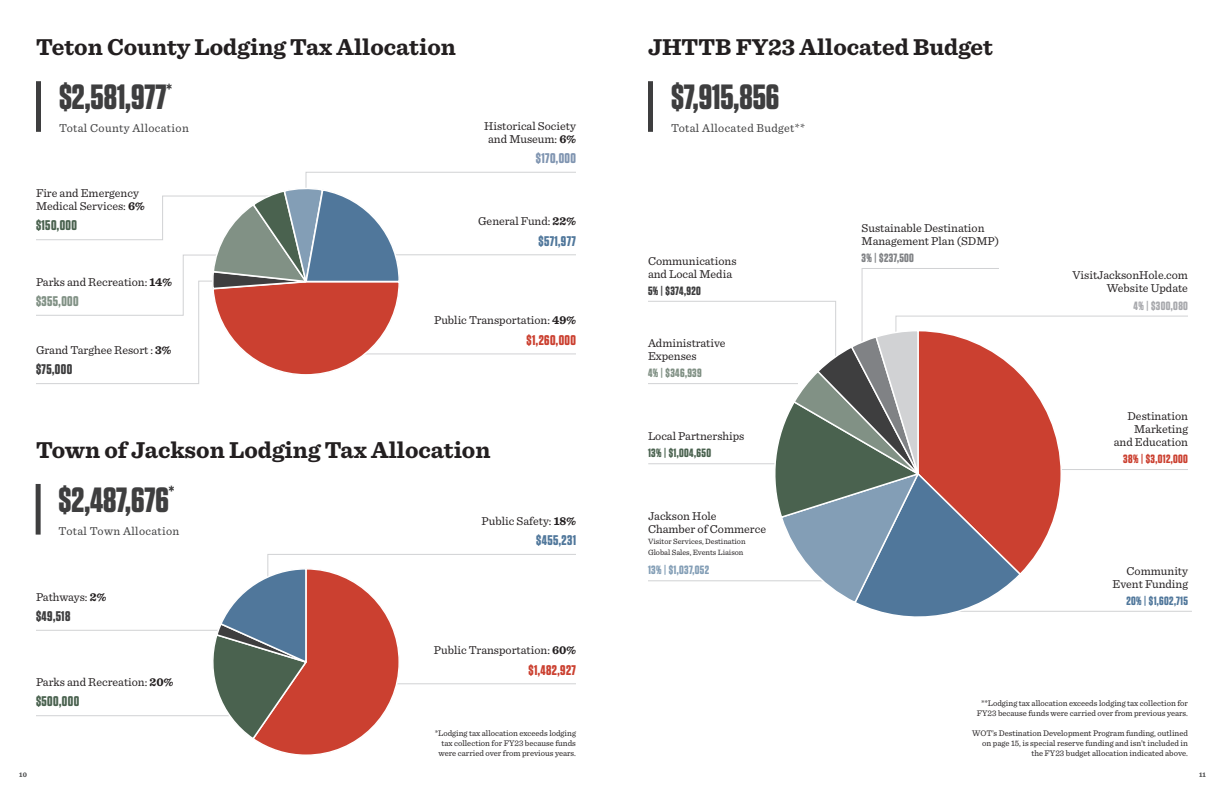
<style>
.page{position:relative;width:1224px;height:792px;background:#fff}
.page>*{position:absolute;margin:0;border:0;box-sizing:border-box;transform-origin:0 0}
.t1{font:700 35px "Tungsten";color:#3e3e3f}
.t2{font:700 24px "Sentinel";color:#231f20}
.t3{font:700 14px "Tungsten";letter-spacing:.03em;color:#cb4030}
.t4{font:700 14px "Tungsten";letter-spacing:.03em;color:#4a624f}
.t5{font:700 14px "Tungsten";letter-spacing:.03em;color:#50779b}
.t6{font:700 14px "Tungsten";letter-spacing:.03em;color:#3e3e3f}
.t7{font:700 14px "Tungsten";letter-spacing:.03em;color:#819185}
.t8{font:700 14px "Tungsten";letter-spacing:.03em;color:#8095b1}
.t9{font:12px/13px "Sentinel";color:#231f20}
.t10{font:12px "Sentinel";letter-spacing:.03em;color:#3e3e3f}
.t11{font:700 12px "Tungsten";letter-spacing:.03em;color:#cb4030}
.t12{font:700 12px "Tungsten";letter-spacing:.03em;color:#50779b}
.t13{font:700 12px "Tungsten";letter-spacing:.03em;color:#4a624f}
.t14{font:700 12px "Tungsten";letter-spacing:.03em;color:#839eb6}
.t15{font:700 12px "Tungsten";letter-spacing:.03em;color:#808285}
.t16{font:700 12px "Tungsten";letter-spacing:.03em;color:#3e3e3f}
.t17{font:700 12px "Tungsten";letter-spacing:.03em;color:#a8a9ad}
.t18{font:700 12px "Tungsten";letter-spacing:.03em;color:#819185}
.t19{font:8.5px/10px "Sentinel";color:#231f20;text-align:right}
.t20{font:8px/11px "Sentinel";color:#231f20}
.t21{font:700 7px "Sentinel";color:#4b4c4d}
.s1{font-weight:700}
</style>
<div class="page">
<div style="left:36px;top:81px;width:5px;height:51px;background:#3e3e3f"></div>
<div style="left:36px;top:484px;width:5px;height:51px;background:#3e3e3f"></div>
<div style="left:648px;top:81px;width:5px;height:51px;background:#3e3e3f"></div>
<hr style="left:36px;top:630px;width:188px;height:1px;background:#d1d2d4">
<hr style="left:36px;top:715px;width:208px;height:1px;background:#d1d2d4">
<svg style="left:648px;top:268px;width:544px;height:349px"></svg>
<svg style="left:36px;top:172px;width:540px;height:212px"></svg>
<svg style="left:213px;top:554px;width:363px;height:201px"></svg>
<h2 class="t2" style="left:36px;top:28px;width:422px">Teton County Lodging Tax Allocation</h2>
<h2 class="t2" style="left:648px;top:28px;width:347px">JHTTB FY23 Allocated Budget</h2>
<h1 class="t1" style="left:59px;top:78px;width:115px">$2,581,977<sup>*</sup></h1>
<p class="t10" style="left:59px;top:119px;width:131px">Total County Allocation</p>
<p class="t9" style="left:484px;top:119px;width:93px;text-align:center">Historical Society and Museum: <span class="s1">6%</span></p>
<p class="t8" style="left:536px;top:151px;width:42px">$170,000</p>
<p class="t9" style="left:36px;top:186px;width:110px">Fire and Emergency<br>Medical Services: <span class="s1">6%</span></p>
<p class="t4" style="left:36px;top:218px;width:42px">$150,000</p>
<p class="t9" style="left:478px;top:214px;width:99px">General Fund: <span class="s1">22%</span></p>
<p class="t5" style="left:538px;top:233px;width:39px">$571,977</p>
<p class="t9" style="left:36px;top:275px;width:138px">Parks and Recreation: <span class="s1">14%</span></p>
<p class="t7" style="left:36px;top:294px;width:44px">$355,000</p>
<p class="t9" style="left:36px;top:343px;width:137px">Grand Targhee Resort : <span class="s1">3%</span></p>
<p class="t6" style="left:36px;top:362px;width:38px">$75,000</p>
<p class="t9" style="left:434px;top:313px;width:143px">Public Transportation: <span class="s1">49%</span></p>
<p class="t3" style="left:527px;top:332px;width:51px">$1,260,000</p>
<h2 class="t2" style="left:36px;top:431px;width:456px">Town of Jackson Lodging Tax Allocation</h2>
<h1 class="t1" style="left:59px;top:481px;width:117px">$2,487,676<sup>*</sup></h1>
<p class="t10" style="left:59px;top:522px;width:122px">Total Town Allocation</p>
<p class="t9" style="left:36px;top:590px;width:72px">Pathways: <span class="s1">2%</span></p>
<p class="t6" style="left:36px;top:609px;width:36px">$49,518</p>
<p class="t9" style="left:36px;top:675px;width:139px">Parks and Recreation: <span class="s1">20%</span></p>
<p class="t4" style="left:36px;top:694px;width:45px">$500,000</p>
<p class="t9" style="left:482px;top:514px;width:96px">Public Safety: <span class="s1">18%</span></p>
<p class="t5" style="left:536px;top:533px;width:41px">$455,231</p>
<p class="t9" style="left:434px;top:643px;width:144px">Public Transportation: <span class="s1">60%</span></p>
<p class="t3" style="left:529px;top:662px;width:49px">$1,482,927</p>
<p class="t19" style="left:435px;top:727px;width:143px">*Lodging tax allocation exceeds lodging tax collection for FY23 because funds were carried over from previous years.</p>
<h1 class="t1" style="left:671px;top:78px;width:110px">$7,915,856</h1>
<p class="t10" style="left:671px;top:119px;width:136px">Total Allocated Budget**</p>
<p class="t9" style="left:862px;top:221px;width:139px">Sustainable Destination<br>Management Plan (SDMP)</p>
<p class="t9" style="left:648px;top:253px;width:90px">Communications</p>
<p class="t15" style="left:862px;top:251px;width:54px">3% | $237,500</p>
<p class="t9" style="left:648px;top:266px;width:86px">and Local Media</p>
<p class="t16" style="left:648px;top:284px;width:54px">5% | $374,920</p>
<p class="t9" style="left:648px;top:336px;width:79px">Administrative<br>Expenses</p>
<p class="t18" style="left:648px;top:367px;width:55px">4% | $346,939</p>
<p class="t9" style="left:648px;top:429px;width:98px">Local Partnerships</p>
<p class="t13" style="left:648px;top:447px;width:65px">13% | $1,004,650</p>
<p class="t9" style="left:648px;top:509px;width:120px">Jackson Hole<br>Chamber of Commerce</p>
<p class="t20" style="left:648px;top:536px;width:99px">Visitor Services, Destination<br>Global Sales, Events Liaison</p>
<p class="t14" style="left:648px;top:564px;width:63px">13% | $1,037,052</p>
<p class="t9" style="left:1073px;top:268px;width:117px;text-align:right">VisitJacksonHole.com<br>Website Update</p>
<p class="t17" style="left:1134px;top:299px;width:56px">4% | $300,080</p>
<p class="t9" style="left:1114px;top:409px;width:76px;text-align:right">Destination<br>Marketing and Education</p>
<p class="t11" style="left:1123px;top:452px;width:66px">38% | $3,012,000</p>
<p class="t9" style="left:1113px;top:563px;width:77px;text-align:right">Community<br>Event Funding</p>
<p class="t12" style="left:1126px;top:594px;width:63px">20% | $1,602,715</p>
<p class="t19" style="left:977px;top:697px;width:213px;text-align:center">**Lodging tax allocation exceeds lodging tax collection for<br>FY23 because funds were carried over from previous years.</p>
<p class="t19" style="left:972px;top:727px;width:217px">WOT’s Destination Development Program funding, outlined on page 15, is special reserve funding and isn’t included in the FY23 budget allocation indicated above.</p>
<p class="t21" style="left:19px;top:769px;width:9px">10</p>
<p class="t21" style="left:1199px;top:769px;width:8px">11</p>
</div>
